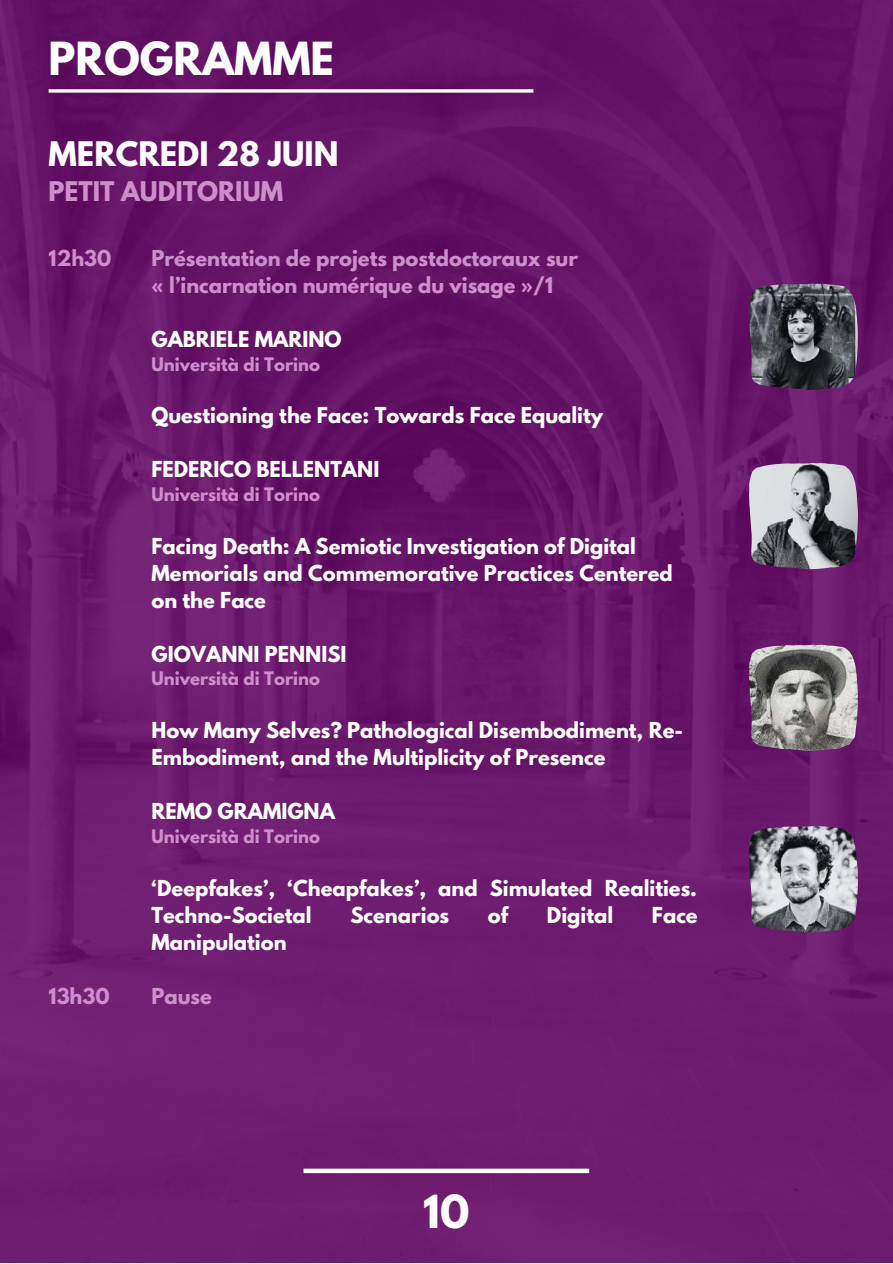
<style>
.page{position:relative;width:893px;height:1264px;background:#fff}
.page>*{position:absolute;margin:0;border:0;box-sizing:border-box;transform-origin:0 0}
.t1{font:700 40.35px "League Spartan";color:#fff}
.t2{font:700 30px "League Spartan";color:#fff}
.t3{font:700 24px "League Spartan";color:#cd8ecc}
.t4{font:700 19.5px/27px "League Spartan";color:#fff}
.t5{font:700 19.5px/27px "League Spartan";color:#cd8ecc}
.t6{font:700 16.5px "League Spartan";color:#cd8ecc}
</style>
<div class="page">
<img style="left:0;top:0;width:892px;height:1262px">
<div style="left:303px;top:1168px;width:286px;height:5px;background:#fff"></div>
<svg style="left:49px;top:89px;width:484px;height:4px"></svg>
<img style="left:749px;top:283px;width:108px;height:107px">
<img style="left:749px;top:463px;width:108px;height:106px">
<img style="left:749px;top:644px;width:108px;height:106px">
<img style="left:749px;top:826px;width:108px;height:106px">
<h1 class="t1" style="left:49px;top:38px;width:287px">PROGRAMME</h1>
<h2 class="t2" style="left:49px;top:139px;width:291px">MERCREDI 28 JUIN</h2>
<p class="t3" style="left:49px;top:179px;width:236px">PETIT AUDITORIUM</p>
<p class="t5" style="left:49px;top:247px;width:64px">12h30</p>
<p class="t5" style="left:151px;top:247px;width:428px">Présentation de projets postdoctoraux sur « l’incarnation numérique du visage »/1</p>
<p class="t4" style="left:151px;top:328px;width:192px">GABRIELE MARINO</p>
<p class="t6" style="left:151px;top:356px;width:170px">Università di Torino</p>
<p class="t4" style="left:151px;top:404px;width:453px">Questioning the Face: Towards Face Equality</p>
<p class="t4" style="left:151px;top:458px;width:229px">FEDERICO BELLENTANI</p>
<p class="t6" style="left:151px;top:486px;width:170px">Università di Torino</p>
<p class="t4" style="left:151px;top:535px;width:523px">Facing Death: A Semiotic Investigation of Digital<br>Memorials and Commemorative Practices Centered on the Face</p>
<p class="t4" style="left:151px;top:643px;width:196px">GIOVANNI PENNISI</p>
<p class="t6" style="left:151px;top:670px;width:170px">Università di Torino</p>
<p class="t4" style="left:151px;top:719px;width:533px">How Many Selves? Pathological Disembodiment, Re-<br>Embodiment, and the Multiplicity of Presence</p>
<p class="t4" style="left:151px;top:800px;width:185px">REMO GRAMIGNA</p>
<p class="t6" style="left:151px;top:828px;width:170px">Università di Torino</p>
<p class="t4" style="left:151px;top:876px;width:547px">‘Deepfakes’, ‘Cheapfakes’, and Simulated Realities.<br>Techno-Societal</p>
<p class="t4" style="left:350px;top:903px;width:100px">Scenarios</p>
<p class="t4" style="left:488px;top:903px;width:22px">of</p>
<p class="t4" style="left:547px;top:903px;width:68px">Digital</p>
<p class="t4" style="left:652px;top:903px;width:47px">Face</p>
<p class="t4" style="left:151px;top:930px;width:136px">Manipulation</p>
<p class="t5" style="left:49px;top:985px;width:62px">13h30</p>
<p class="t5" style="left:151px;top:985px;width:62px">Pause</p>
<h1 class="t1" style="left:423px;top:1191px;width:48px">10</h1>
</div>
